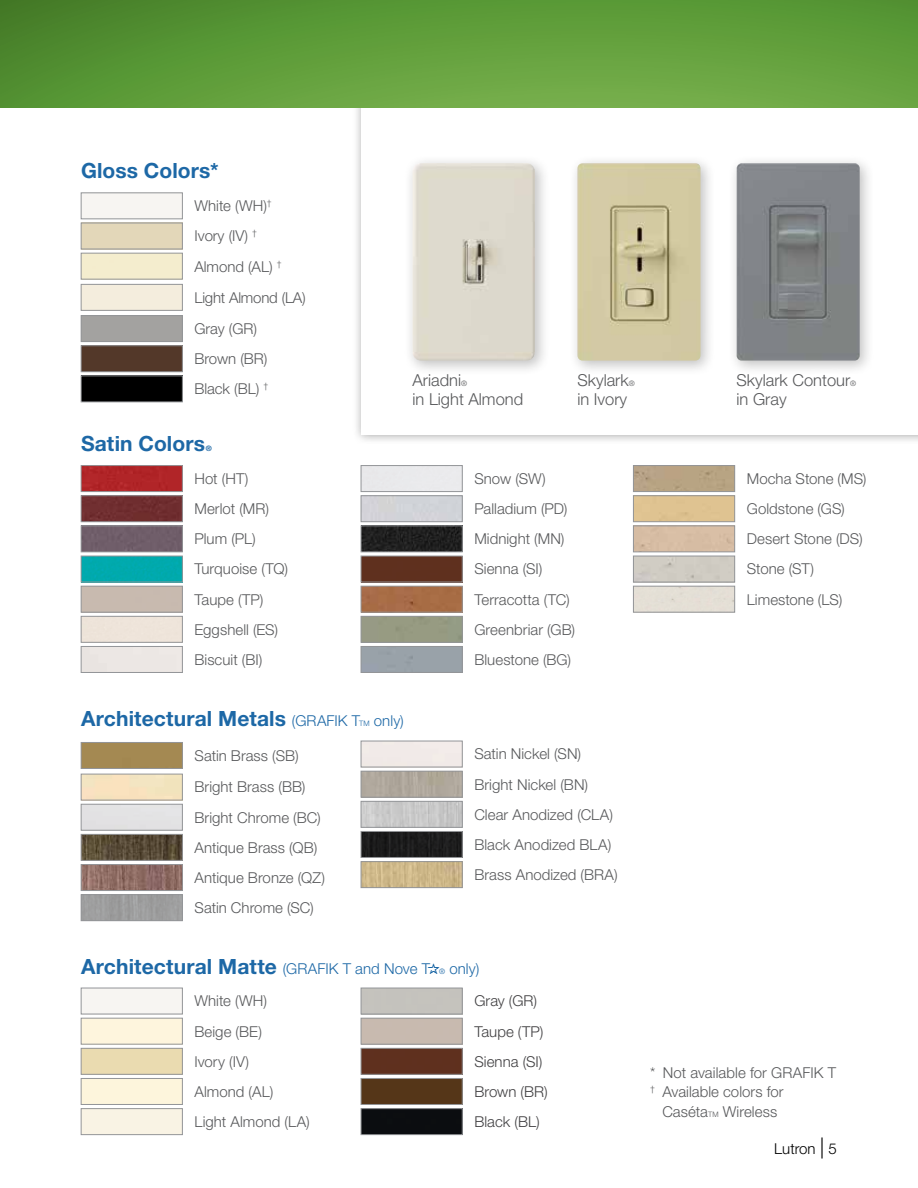
<style>
.page{position:relative;width:918px;height:1188px;background:#fff}
.page>*{position:absolute;margin:0;border:0;box-sizing:border-box;transform-origin:0 0}
.t1{font:700 21px "Helvetica Neue LT Std";letter-spacing:.005em;color:#1d68a6}
.t2{font:300 16.5px/19.5px "Helvetica Neue LT Std";color:#58595b}
.t3{font:300 15px/30.2px "Helvetica Neue LT Std";letter-spacing:.005em;color:#58595b}
.t4{font:300 15px/32.5px "Helvetica Neue LT Std";letter-spacing:.005em;color:#1d68a6}
.t5{font:300 15px/30.2px "Helvetica Neue LT Std";letter-spacing:.005em;color:#414042}
.t6{font:300 15px "Helvetica Neue LT Std";color:#000}
.t7{font:700 7.5px "Helvetica Neue LT Std";color:#1d68a6}
.s1{font-size:7.5px}
.s2{font-weight:300;font-size:15px}
.s3{font-weight:300;font-size:7.5px}
.s4{font-weight:700;font-size:21px}
.s5{font-family:"acdc";font-weight:400}
.s6{color:#58595b}
.s7{font-size:21px}
</style>
<div class="page">
<div style="left:352px;top:70px;width:566px;height:374px;background:#000;opacity:.35"></div>
<div style="left:362px;top:80px;width:556px;height:355px;background:#fff"></div>
<svg style="left:0;top:0;width:918px;height:108px;background:#5f9c3a"></svg>
<div style="left:728px;top:155px;width:147px;height:221px;background:#000;opacity:.25"></div>
<img style="left:737px;top:163px;width:123px;height:198px">
<div style="left:568px;top:154px;width:148px;height:222px;background:#000;opacity:.25"></div>
<img style="left:577px;top:163px;width:124px;height:198px">
<div style="left:404px;top:154px;width:146px;height:222px;background:#000;opacity:.25"></div>
<img style="left:413px;top:163px;width:122px;height:198px">
<div style="left:83px;top:467px;width:98px;height:23px;background:#b12528"></div>
<div style="left:81px;top:465px;width:102px;height:27px;border:1px solid #939598"></div>
<div style="left:83px;top:498px;width:98px;height:22px;background:#6f2e2f"></div>
<div style="left:81px;top:496px;width:102px;height:26px;border:1px solid #939598"></div>
<div style="left:83px;top:528px;width:98px;height:22px;background:#705e6a"></div>
<div style="left:81px;top:526px;width:102px;height:26px;border:1px solid #939598"></div>
<div style="left:83px;top:558px;width:98px;height:22px;background:#00aaad"></div>
<div style="left:81px;top:586px;width:102px;height:26px;border:1px solid #939598"></div>
<div style="left:81px;top:616px;width:102px;height:26px;border:1px solid #939598"></div>
<div style="left:81px;top:646px;width:102px;height:27px;border:1px solid #939598"></div>
<div style="left:361px;top:465px;width:101px;height:27px;border:1px solid #939598"></div>
<div style="left:361px;top:496px;width:101px;height:26px;border:1px solid #939598"></div>
<img style="left:363px;top:528px;width:97px;height:22px">
<div style="left:361px;top:526px;width:101px;height:26px;border:1px solid #939598"></div>
<div style="left:363px;top:558px;width:97px;height:22px;background:#5f301e"></div>
<div style="left:361px;top:556px;width:101px;height:26px;border:1px solid #939598"></div>
<div style="left:363px;top:588px;width:97px;height:22px;background:#a76c46"></div>
<div style="left:361px;top:586px;width:101px;height:26px;border:1px solid #939598"></div>
<div style="left:361px;top:616px;width:101px;height:26px;border:1px solid #939598"></div>
<div style="left:361px;top:646px;width:101px;height:27px;border:1px solid #939598"></div>
<div style="left:635px;top:467px;width:98px;height:23px;background:#b8a483"></div>
<div style="left:633px;top:465px;width:102px;height:27px;border:1px solid #939598"></div>
<div style="left:633px;top:496px;width:102px;height:26px;border:1px solid #939598"></div>
<div style="left:635px;top:528px;width:98px;height:22px;background:#d7bda4"></div>
<div style="left:633px;top:526px;width:102px;height:26px;border:1px solid #939598"></div>
<div style="left:635px;top:558px;width:98px;height:22px;background:#d0ccc4"></div>
<div style="left:633px;top:556px;width:102px;height:26px;border:1px solid #939598"></div>
<div style="left:633px;top:586px;width:102px;height:26px;border:1px solid #939598"></div>
<div style="left:83px;top:744px;width:98px;height:23px;background:#a48952"></div>
<div style="left:81px;top:742px;width:102px;height:27px;border:1px solid #939598"></div>
<div style="left:81px;top:774px;width:102px;height:26px;border:1px solid #939598"></div>
<div style="left:81px;top:804px;width:102px;height:26px;border:1px solid #939598"></div>
<img style="left:83px;top:836px;width:98px;height:23px">
<div style="left:81px;top:834px;width:102px;height:27px;border:1px solid #939598"></div>
<img style="left:83px;top:866px;width:98px;height:23px">
<div style="left:81px;top:864px;width:102px;height:27px;border:1px solid #939598"></div>
<div style="left:83px;top:897px;width:98px;height:22px;background:#9e9e9e"></div>
<div style="left:81px;top:895px;width:102px;height:26px;border:1px solid #939598"></div>
<div style="left:361px;top:741px;width:101px;height:26px;border:1px solid #939598"></div>
<div style="left:363px;top:773px;width:97px;height:22px;background:#b0a89c"></div>
<div style="left:361px;top:771px;width:101px;height:26px;border:1px solid #939598"></div>
<img style="left:363px;top:803px;width:97px;height:22px">
<div style="left:361px;top:801px;width:101px;height:26px;border:1px solid #939598"></div>
<img style="left:363px;top:833px;width:97px;height:23px">
<div style="left:361px;top:831px;width:101px;height:27px;border:1px solid #939598"></div>
<img style="left:363px;top:863px;width:97px;height:23px">
<div style="left:361px;top:861px;width:101px;height:27px;border:1px solid #939598"></div>
<div style="left:81px;top:193px;width:102px;height:26px;border:1px solid #939598"></div>
<div style="left:81px;top:223px;width:102px;height:26px;border:1px solid #939598"></div>
<div style="left:81px;top:253px;width:102px;height:26px;border:1px solid #939598"></div>
<div style="left:81px;top:284px;width:102px;height:27px;border:1px solid #939598"></div>
<div style="left:81px;top:316px;width:101px;height:26px;background:#a3a2a0"></div>
<div style="left:81px;top:315px;width:102px;height:27px;border:1px solid #939598"></div>
<div style="left:81px;top:346px;width:101px;height:26px;background:#533829"></div>
<div style="left:81px;top:346px;width:102px;height:26px;border:1px solid #939598"></div>
<div style="left:81px;top:376px;width:101px;height:26px;background:#000"></div>
<div style="left:81px;top:988px;width:102px;height:26px;border:1px solid #939598"></div>
<div style="left:81px;top:1018px;width:102px;height:26px;border:1px solid #939598"></div>
<div style="left:81px;top:1048px;width:102px;height:26px;border:1px solid #939598"></div>
<div style="left:81px;top:1078px;width:102px;height:27px;border:1px solid #939598"></div>
<div style="left:81px;top:1108px;width:102px;height:27px;border:1px solid #939598"></div>
<div style="left:361px;top:988px;width:101px;height:26px;border:1px solid #939598"></div>
<div style="left:361px;top:1018px;width:101px;height:26px;border:1px solid #939598"></div>
<div style="left:363px;top:1050px;width:97px;height:22px;background:#5f301e"></div>
<div style="left:361px;top:1048px;width:101px;height:26px;border:1px solid #939598"></div>
<div style="left:363px;top:1080px;width:97px;height:23px;background:#553618"></div>
<div style="left:361px;top:1078px;width:101px;height:27px;border:1px solid #939598"></div>
<div style="left:363px;top:1110px;width:97px;height:23px;background:#0b0d10"></div>
<div style="left:361px;top:1108px;width:101px;height:27px;border:1px solid #939598"></div>
<h1 class="t1" style="left:81px;top:158px;width:139px">Gloss Colors*</h1>
<p class="t3" style="left:194px;top:190px;width:113px">White (WH)<sup>†<br></sup>Ivory (IV) <sup>†<br></sup>Almond (AL) <sup>†<br></sup>Light Almond (LA)<br>Gray (GR)<br>Brown (BR)<br>Black (BL) <sup>†</sup></p>
<p class="t2" style="left:413px;top:370px;width:112px">Ariadni<span class="s1">®<br></span>in Light Almond</p>
<p class="t2" style="left:577px;top:370px;width:59px">Skylark<span class="s1">® </span>in Ivory</p>
<p class="t2" style="left:737px;top:370px;width:121px">Skylark Contour<span class="s1">® </span>in Gray</p>
<h1 class="t1" style="left:81px;top:430px;width:126px">Satin Colors</h1>
<p class="t7" style="left:206px;top:444px;width:7px">®</p>
<p class="t3" style="left:194px;top:463px;width:95px">Hot (HT)<br>Merlot (MR)<br>Plum (PL)<br>Turquoise (TQ)<br>Taupe (TP)<br>Eggshell (ES)<br>Biscuit (BI)</p>
<p class="t3" style="left:474px;top:463px;width:102px">Snow (SW)<br>Palladium (PD)<br>Midnight (MN)<br>Sienna (SI)<br>Terracotta (TC)<br>Greenbriar (GB)<br>Bluestone (BG)</p>
<p class="t3" style="left:747px;top:463px;width:121px">Mocha Stone (MS)<br>Goldstone (GS)<br>Desert Stone (DS)<br>Stone (ST)<br>Limestone (LS)</p>
<h1 class="t1" style="left:81px;top:706px;width:324px">Architectural Metals <span class="s2">(GRAFIK T</span><span class="s3">TM</span> <span class="s2">only)</span></h1>
<p class="t3" style="left:194px;top:739px;width:113px;line-height:31.7px">Satin Brass (SB)<br>Bright Brass (BB)</p>
<p class="t3" style="left:194px;top:802px;width:132px">Bright Chrome (BC)<br>Antique Brass (QB)<br>Antique Bronze (QZ)<br>Satin Chrome (SC)</p>
<p class="t3" style="left:474px;top:739px;width:145px">Satin Nickel (SN)<br>Bright Nickel (BN)<br>Clear Anodized (CLA)<br>Black Anodized BLA)<br>Brass Anodized (BRA)</p>
<p class="t4" style="left:194px;top:952px;width:286px;text-indent:-113px"><span class="s4">Architectural Matte</span> (GRAFIK T and Nove T<span class="s5">*</span><span class="s1">®</span> only)<br><span class="s6">White (WH)</span></p>
<p class="t3" style="left:194px;top:1016px;width:117px">Beige (BE)<br>Ivory (IV)<br>Almond (AL)<br>Light Almond (LA)</p>
<p class="t5" style="left:474px;top:986px;width:75px">Gray (GR)<br>Taupe (TP)<br>Sienna (SI)<br>Brown (BR)<br>Black (BL)</p>
<p class="t3" style="left:650px;top:1057px;width:187px">* Not available for GRAFIK T</p>
<p class="t3" style="left:650px;top:1077px;width:135px"><sup>†</sup> Available colors for</p>
<p class="t3" style="left:662px;top:1096px;width:116px">Caséta<span class="s1">TM</span> Wireless</p>
<p class="t6" style="left:774px;top:1139px;width:64px">Lutron <span class="s7">|</span> 5</p>
</div>
